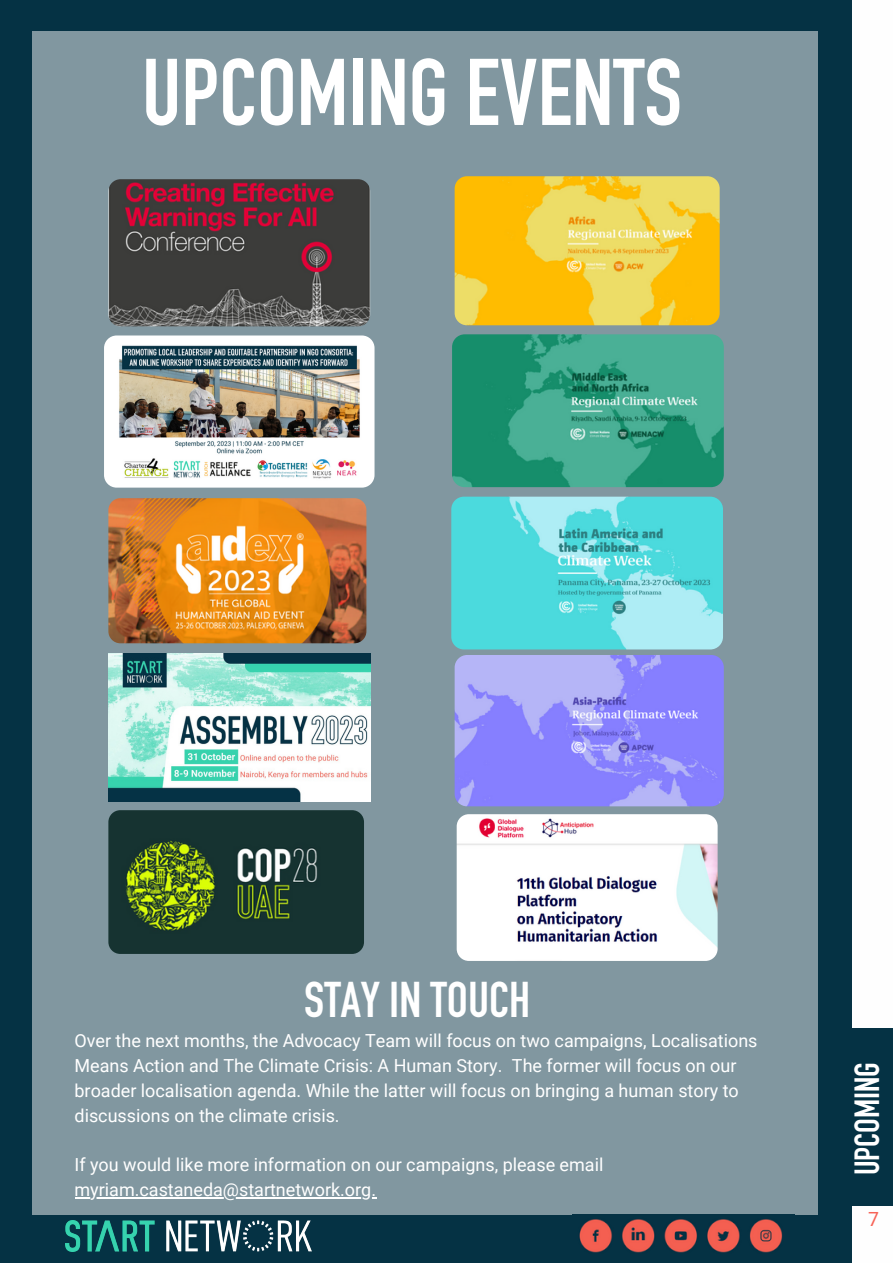
<style>
.page{position:relative;width:893px;height:1264px;background:#fff}
.page>*{position:absolute;margin:0;border:0;box-sizing:border-box;transform-origin:0 0}
.t1{font:700 92.85px "DIN Condensed";color:#fff}
.t2{font:700 49.5px "DIN Condensed";color:#fff}
.t3{font:700 34.5px "DIN Condensed";color:#fff}
.t4{font:19.5px "Roboto";color:#f76357}
.t5{font:18px/24.8px "Roboto";color:#fff}
</style>
<div class="page">
<div style="left:0;top:1028px;width:892px;height:177px;background:#053244"></div>
<div style="left:0;top:0;width:852px;height:1262px;background:#053244"></div>
<div style="left:32px;top:31px;width:786px;height:1183px;background:#8197a0"></div>
<img style="left:456px;top:814px;width:261px;height:147px;border-radius:12px">
<img style="left:108px;top:654px;width:262px;height:147px">
<img style="left:108px;top:810px;width:256px;height:144px;border-radius:12px">
<img style="left:108px;top:179px;width:262px;height:147px;border-radius:12px">
<img style="left:454px;top:655px;width:269px;height:151px;border-radius:13px">
<img style="left:104px;top:335px;width:270px;height:152px;border-radius:13px">
<img style="left:451px;top:496px;width:272px;height:153px;border-radius:13px">
<img style="left:452px;top:334px;width:271px;height:153px;border-radius:13px">
<img style="left:454px;top:176px;width:265px;height:149px;border-radius:12px">
<img style="left:108px;top:498px;width:258px;height:145px;border-radius:12px">
<img style="left:65px;top:1220px;width:246px;height:31px">
<img style="left:579px;top:1219px;width:76px;height:34px">
<hr style="left:74px;top:1196px;width:302px;height:2px;background:#fff">
<img style="left:664px;top:1219px;width:119px;height:34px">
<p class="t1" style="left:142px;top:59px;width:541px">UPCOMING EVENTS</p>
<p class="t2" style="left:304px;top:981px;width:227px">STAY IN TOUCH</p>
<p class="t5" style="left:74px;top:1028px;width:684px">Over the next months, the Advocacy Team will focus on two campaigns, Localisations Means Action and The Climate Crisis: A Human Story. The former will focus on our broader localisation agenda. While the latter will focus on bringing a human story to discussions on the climate crisis.</p>
<p class="t5" style="left:74px;top:1152px;width:530px">If you would like more information on our campaigns, please email myriam.castaneda@startnetwork.org.</p>
<p class="t3" style="left:854px;top:1175px;width:115px;rotate:-90deg">UPCOMING</p>
<p class="t4" style="left:868px;top:1207px;width:12px">7</p>
</div>
